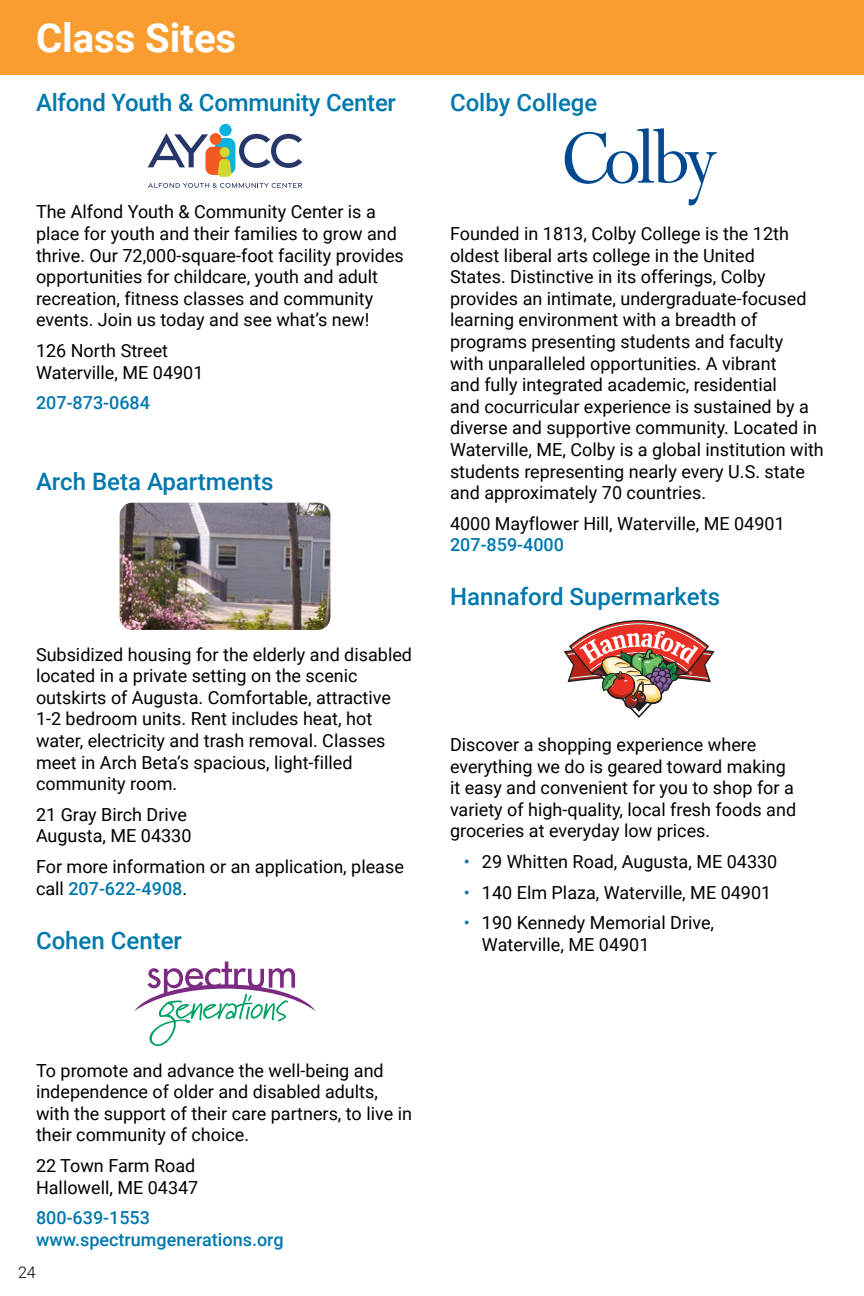
<style>
.page{position:relative;width:864px;height:1296px;background:#fff}
.page>*{position:absolute;margin:0;border:0;box-sizing:border-box;transform-origin:0 0}
.TOC_Section{font:700 40px "Roboto";color:#fff}
.Subhead{font:500 24px "Roboto";color:#0078ae}
.Class_Site_Body{font:18px/21.6px "Roboto";color:#000}
.Class_Site_Body-2{font:500 18px/21.6px "Roboto";color:#0078ae}
.t1{font:300 16px "Roboto";color:#000}
.s1{font-weight:500;color:#0078ae}
.s2{color:#0078ae}
</style>
<div class="page">
<div style="left:0;top:0;width:864px;height:75px;background:#f99d31"></div>
<img style="left:120px;top:503px;width:210px;height:127px">
<svg style="left:148px;top:183px;width:154px;height:5px"></svg>
<svg style="left:148px;top:133px;width:60px;height:34px"></svg>
<svg style="left:239px;top:134px;width:63px;height:34px"></svg>
<div style="left:215px;top:138px;width:20px;height:36px;background:#09b3de;border-radius:7px"></div>
<div style="left:219px;top:124px;width:13px;height:12px;background:#09b3de;border-radius:50%"></div>
<div style="left:206px;top:147px;width:20px;height:28px;background:#f15b22;border-radius:7px"></div>
<div style="left:210px;top:133px;width:12px;height:12px;background:#f15b22;border-radius:50%"></div>
<div style="left:219px;top:147px;width:11px;height:11px;background:#d1d832;border-radius:50%"></div>
<svg style="left:218px;top:159px;width:13px;height:18px"></svg>
<svg style="left:134px;top:962px;width:182px;height:84px"></svg>
<svg style="left:563px;top:620px;width:152px;height:98px"></svg>
<svg style="left:565px;top:128px;width:152px;height:77px"></svg>
<p class="TOC_Section" style="left:36px;top:10px;width:202px">Class Sites</p>
<p class="Subhead" style="left:36px;top:86px;width:362px">Alfond Youth &amp; Community Center</p>
<p class="Class_Site_Body" style="left:36px;top:201px;width:369px">The Alfond Youth &amp; Community Center is a place for youth and their families to grow and thrive. Our 72,000-square-foot facility provides opportunities for childcare, youth and adult recreation, fitness classes and community events. Join us today and see what’s new!</p>
<p class="Class_Site_Body" style="left:36px;top:339px;width:169px">126 North Street<br>Waterville, ME 04901</p>
<p class="Class_Site_Body-2" style="left:36px;top:391px;width:116px">207-873-0684</p>
<p class="Subhead" style="left:36px;top:464px;width:239px">Arch Beta Apartments</p>
<p class="Class_Site_Body" style="left:36px;top:643px;width:378px">Subsidized housing for the elderly and disabled located in a private setting on the scenic outskirts of Augusta. Comfortable, attractive 1-2 bedroom units. Rent includes heat, hot water, electricity and trash removal. Classes meet in Arch Beta’s spacious, light-filled community room.</p>
<p class="Class_Site_Body" style="left:36px;top:803px;width:157px">21 Gray Birch Drive<br>Augusta, ME 04330</p>
<p class="Class_Site_Body" style="left:36px;top:855px;width:369px">For more information or an application, please call <span class="s1">207-622-4908</span>.</p>
<p class="Subhead" style="left:36px;top:923px;width:148px">Cohen Center</p>
<p class="Subhead" style="left:450px;top:86px;width:149px">Colby College</p>
<p class="Class_Site_Body" style="left:450px;top:222px;width:375px">Founded in 1813, Colby College is the 12th oldest liberal arts college in the United<br>States. Distinctive in its offerings, Colby provides an intimate, undergraduate-focused learning environment with a breadth of programs presenting students and faculty<br>with unparalleled opportunities. A vibrant<br>and fully integrated academic, residential<br>and cocurricular experience is sustained by a diverse and supportive community. Located in Waterville, ME, Colby is a global institution with students representing nearly every U.S. state and approximately 70 countries.</p>
<p class="Class_Site_Body" style="left:450px;top:512px;width:336px">4000 Mayflower Hill, Waterville, ME 04901<br><span class="s1">207-859-4000</span></p>
<p class="Subhead" style="left:450px;top:580px;width:272px">Hannaford Supermarkets</p>
<p class="Class_Site_Body" style="left:450px;top:733px;width:348px">Discover a shopping experience where everything we do is geared toward making it easy and convenient for you to shop for a variety of high-quality, local fresh foods and groceries at everyday low prices.</p>
<p class="Class_Site_Body" style="left:464px;top:850px;width:315px"><span class="s2">•</span> 29 Whitten Road, Augusta, ME 04330</p>
<p class="Class_Site_Body" style="left:464px;top:881px;width:309px"><span class="s2">•</span> 140 Elm Plaza, Waterville, ME 04901</p>
<p class="Class_Site_Body" style="left:482px;top:911px;width:234px;text-indent:-18px"><span class="s2">•</span> 190 Kennedy Memorial Drive,<br>Waterville, ME 04901</p>
<p class="Class_Site_Body" style="left:36px;top:1059px;width:378px">To promote and advance the well-being and independence of older and disabled adults, with the support of their care partners, to live in their community of choice.</p>
<p class="Class_Site_Body" style="left:36px;top:1154px;width:164px">22 Town Farm Road<br>Hallowell, ME 04347</p>
<p class="Class_Site_Body-2" style="left:36px;top:1206px;width:249px">800-639-1553 www.spectrumgenerations.org</p>
<p class="t1" style="left:18px;top:1261px;width:19px">24</p>
</div>
